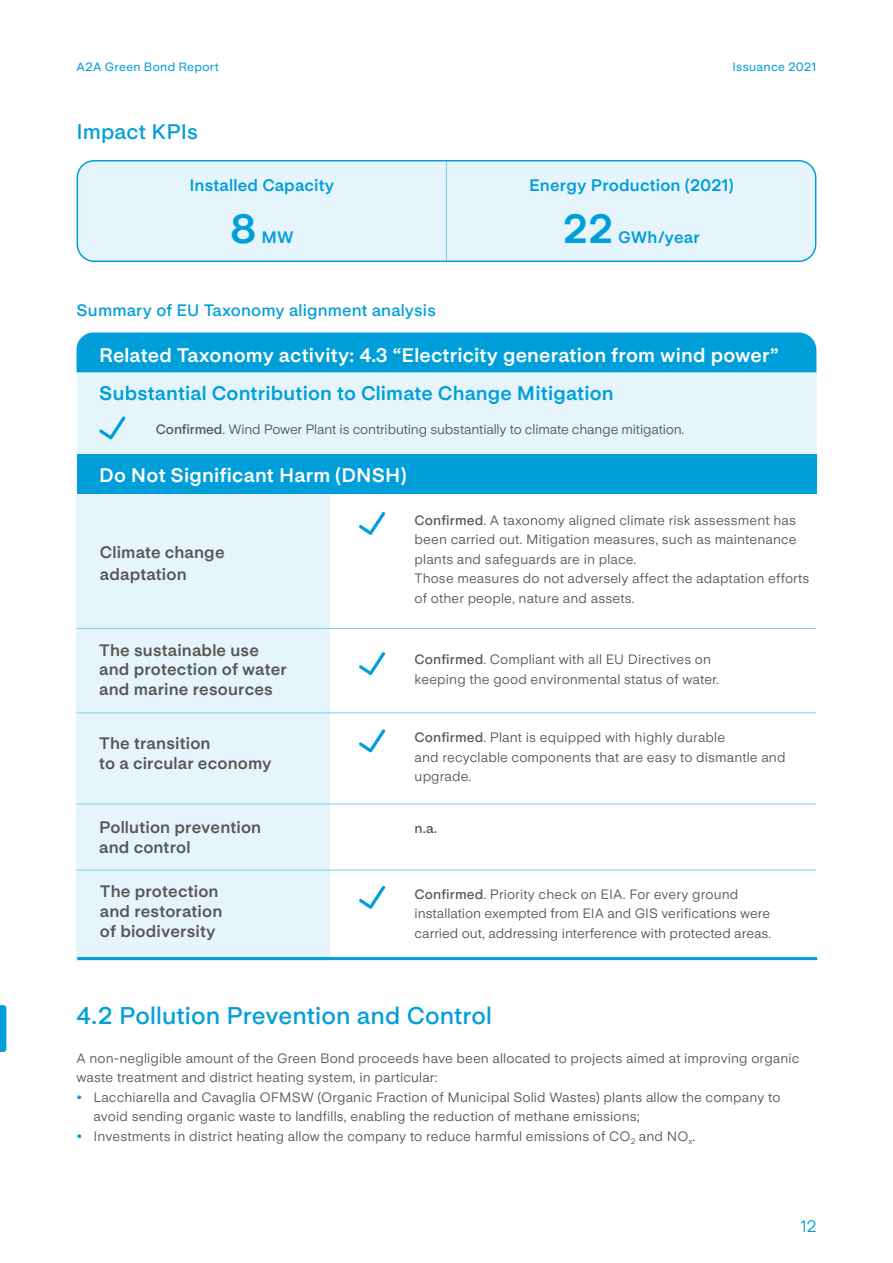
<style>
.page{position:relative;width:893px;height:1263px;background:#fff}
.page>*{position:absolute;margin:0;border:0;box-sizing:border-box;transform-origin:0 0}
.t1{font:700 40.5px "Life Sans";color:#009fda}
.t2{font:600 24px "Life Sans";letter-spacing:.005em;color:#009fda}
.t3{font:600 21px "Life Sans";letter-spacing:.005em;color:#009fda}
.t4{font:700 19.5px "Life Sans";letter-spacing:.01em;color:#fff}
.t5{font:700 19.5px "Life Sans";letter-spacing:.01em;color:#009fda}
.t6{font:700 16.5px "Life Sans";letter-spacing:.01em;color:#575756}
.t7{font:700 16.5px "Life Sans";letter-spacing:.01em;color:#009fda}
.t8{font:600 16.5px "Life Sans";letter-spacing:.01em;color:#009fda}
.t9{font:16.5px "Life Sans";color:#009fda}
.t10{font:13.5px/19.5px "Life Sans";letter-spacing:.01em;color:#575756}
.t11{font:13.5px "Life Sans";letter-spacing:-.01em;color:#575756}
.t12{font:600 13.5px "Life Sans";color:#575756}
.t13{font:500 12px "Life Sans";letter-spacing:.025em;color:#009fda}
.s1{font-weight:600}
.s2{font-weight:700;color:#009fda}
</style>
<div class="page">
<div style="left:77px;top:161px;width:739px;height:100px;background:#e6f5fb;border-radius:17px"></div>
<hr style="left:446px;top:160px;width:1px;height:102px;background:#80cfec">
<div style="left:77px;top:160px;width:739px;height:102px;border:2px solid #009fda;border-radius:17px"></div>
<svg style="left:0;top:1005px;width:6px;height:47px"></svg>
<div style="left:77px;top:366px;width:739px;height:88px;background:#e6f5fb"></div>
<div style="left:77px;top:494px;width:253px;height:466px;background:#e6f5fb"></div>
<div style="left:77px;top:454px;width:739px;height:40px;background:#009fda"></div>
<div style="left:77px;top:332px;width:739px;height:40px;background:#009fda"></div>
<hr style="left:77px;top:712px;width:739px;height:1px;background:#80cfec">
<hr style="left:77px;top:628px;width:739px;height:1px;background:#80cfec">
<hr style="left:77px;top:804px;width:739px;height:1px;background:#80cfec">
<hr style="left:77px;top:870px;width:739px;height:1px;background:#80cfec">
<hr style="left:77px;top:957px;width:740px;height:3px;background:#009fda">
<svg style="left:359px;top:886px;width:26px;height:23px"></svg>
<svg style="left:359px;top:729px;width:26px;height:23px"></svg>
<svg style="left:359px;top:652px;width:26px;height:23px"></svg>
<svg style="left:359px;top:512px;width:26px;height:23px"></svg>
<svg style="left:99px;top:416px;width:27px;height:23px"></svg>
<p class="t13" style="left:77px;top:60px;width:144px">A2A Green Bond Report</p>
<p class="t13" style="left:732px;top:60px;width:86px">Issuance 2021</p>
<p class="t3" style="left:77px;top:120px;width:123px">Impact KPIs</p>
<p class="t7" style="left:189px;top:176px;width:147px">Installed Capacity</p>
<p class="t7" style="left:529px;top:176px;width:206px">Energy Production (2021)</p>
<p class="t1" style="left:230px;top:205px;width:28px">8</p>
<p class="t1" style="left:563px;top:205px;width:51px">22</p>
<p class="t7" style="left:618px;top:227px;width:83px">GWh/year</p>
<p class="t7" style="left:261px;top:227px;width:34px">MW</p>
<p class="t8" style="left:77px;top:301px;width:361px">Summary of EU Taxonomy alignment analysis</p>
<p class="t4" style="left:99px;top:344px;width:681px">Related Taxonomy activity: 4.3 “Electricity generation from wind power”</p>
<p class="t5" style="left:99px;top:382px;width:516px">Substantial Contribution to Climate Change Mitigation</p>
<p class="t11" style="left:156px;top:421px;width:530px"><span class="s1">Confirmed</span>. Wind Power Plant is contributing substantially to climate change mitigation.</p>
<p class="t4" style="left:99px;top:464px;width:309px">Do Not Significant Harm (DNSH)</p>
<p class="t6" style="left:100px;top:542px;width:126px">Climate change</p>
<p class="t6" style="left:100px;top:565px;width:88px">adaptation</p>
<p class="t10" style="left:415px;top:510px;width:384px;text-align:justify"><span class="s1">Confirmed</span>. A taxonomy aligned climate risk assessment has been carried out. Mitigation measures, such as maintenance plants and safeguards are in place.</p>
<p class="t10" style="left:415px;top:569px;width:396px">Those measures do not adversely affect the adaptation efforts of other people, nature and assets.</p>
<p class="t6" style="left:99px;top:640px;width:161px">The sustainable use</p>
<p class="t6" style="left:99px;top:660px;width:189px">and protection of water</p>
<p class="t6" style="left:99px;top:680px;width:175px">and marine resources</p>
<p class="t6" style="left:99px;top:734px;width:113px">The transition</p>
<p class="t6" style="left:99px;top:754px;width:174px">to a circular economy</p>
<p class="t10" style="left:415px;top:650px;width:298px"><span class="s1">Confirmed</span>. Compliant with all EU Directives on</p>
<p class="t10" style="left:415px;top:669px;width:306px">keeping the good environmental status of water.</p>
<p class="t10" style="left:415px;top:728px;width:312px"><span class="s1">Confirmed</span>. Plant is equipped with highly durable</p>
<p class="t10" style="left:415px;top:747px;width:372px">and recyclable components that are easy to dismantle and upgrade.</p>
<p class="t6" style="left:99px;top:818px;width:164px">Pollution prevention</p>
<p class="t12" style="left:415px;top:820px;width:24px">n.a.</p>
<p class="t6" style="left:99px;top:838px;width:93px">and control</p>
<p class="t10" style="left:415px;top:884px;width:325px"><span class="s1">Confirmed</span>. Priority check on EIA. For every ground</p>
<p class="t10" style="left:415px;top:904px;width:357px">installation exempted from EIA and GIS verifications were</p>
<p class="t10" style="left:415px;top:923px;width:358px">carried out, addressing interference with protected areas.</p>
<p class="t6" style="left:100px;top:882px;width:120px">The protection</p>
<p class="t6" style="left:100px;top:902px;width:124px">and restoration</p>
<p class="t6" style="left:100px;top:921px;width:117px">of biodiversity</p>
<p class="t2" style="left:77px;top:1001px;width:417px">4.2 Pollution Prevention and Control</p>
<p class="t10" style="left:77px;top:1048px;width:724px">A non-negligible amount of the Green Bond proceeds have been allocated to projects aimed at improving organic waste treatment and district heating system, in particular:</p>
<p class="t10" style="left:94px;top:1087px;width:688px;text-indent:-17px"><span class="s2">•</span> Lacchiarella and Cavaglia OFMSW (Organic Fraction of Municipal Solid Wastes) plants allow the company to avoid sending organic waste to landfills, enabling the reduction of methane emissions;</p>
<p class="t10" style="left:77px;top:1126px;width:620px"><span class="s2">•</span> Investments in district heating allow the company to reduce harmful emissions of CO<sub>2</sub> and NO<sub>x</sub>.</p>
<p class="t9" style="left:801px;top:1217px;width:17px">12</p>
</div>
